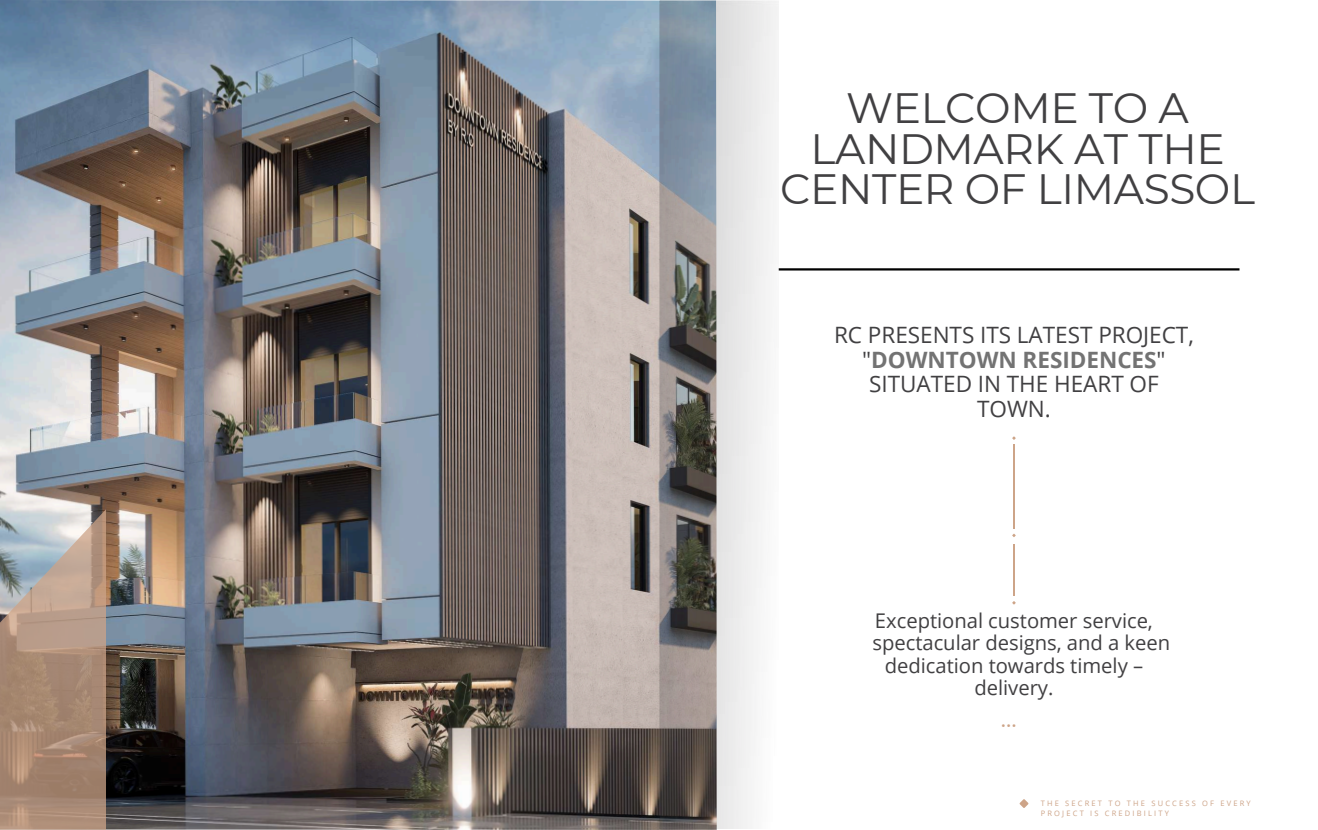
<style>
.page{position:relative;width:1318px;height:830px;background:#fff}
.page>*{position:absolute;margin:0;border:0;box-sizing:border-box;transform-origin:0 0}
.t1{font:42.3px/40.7px "Montserrat";letter-spacing:-.01em;color:#414042;text-align:center}
.t2{font:24.75px "Montserrat";color:#cda488}
.t3{font:22.58px/24.8px "Open Sans";color:#414042;text-align:center}
.t4{font:20.25px "Open Sans";color:#414042}
.t5{font:7.5px/10.1px "Open Sans";letter-spacing:.29em;color:#cda488}
.s1{font-weight:700;color:#737373}
</style>
<div class="page">
<img style="left:0;top:0;width:717px;height:830px">
<svg style="left:0;top:509px;width:106px;height:320px;background:#ae9787"></svg>
<hr style="left:1014px;top:444px;width:1px;height:84px;background:#cda488">
<svg style="left:1012px;top:533px;width:4px;height:4px"></svg>
<svg style="left:1012px;top:436px;width:4px;height:4px"></svg>
<hr style="left:1014px;top:545px;width:1px;height:51px;background:#cda488">
<img style="left:659px;top:0;width:119px;height:829px">
<hr style="left:779px;top:268px;width:460px;height:2px;background:#000">
<svg style="left:1020px;top:799px;width:8px;height:9px"></svg>
<h1 class="t1" style="left:780px;top:87px;width:476px">WELCOME TO A<br>LANDMARK AT THE<br>CENTER OF LIMASSOL</h1>
<p class="t3" style="left:834px;top:322px;width:361px">RC PRESENTS ITS LATEST PROJECT, "<span class="s1">DOWNTOWN RESIDENCES</span>"<br>SITUATED IN THE HEART OF<br>TOWN.</p>
<p class="t4" style="left:875px;top:606px;width:279px">Exceptional customer service,</p>
<p class="t4" style="left:872px;top:628px;width:299px">spectacular designs, and a keen</p>
<p class="t4" style="left:885px;top:651px;width:260px">dedication towards timely –</p>
<p class="t4" style="left:974px;top:673px;width:81px">delivery.</p>
<p class="t2" style="left:1001px;top:702px;width:17px">...</p>
<p class="t5" style="left:1041px;top:798px;width:212px">THE SECRET TO THE SUCCESS OF EVERY<br>PROJECT IS CREDIBILITY</p>
</div>
